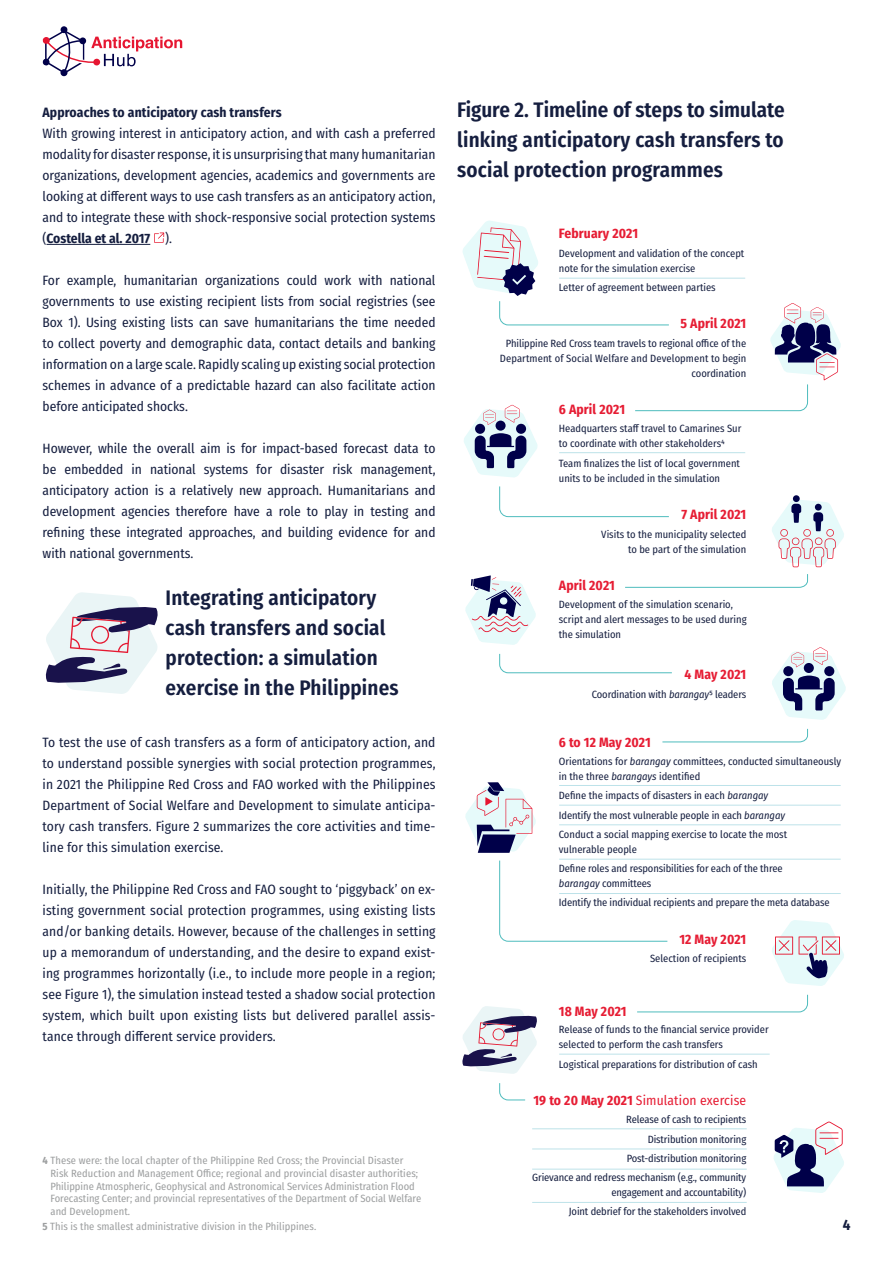
<style>
.page{position:relative;width:893px;height:1263px;background:#fff}
.page>*{position:absolute;margin:0;border:0;box-sizing:border-box;transform-origin:0 0}
.t1{font:600 21px/30px "Fira Sans Condensed";letter-spacing:.01em;color:#151e3f}
.t2{font:700 15px "Fira Sans Condensed";color:#151e3f}
.t3{font:13.5px/21px "Fira Sans Condensed";color:#151e3f;text-align:justify}
.t4{font:700 13.5px "Fira Sans Condensed";letter-spacing:.01em;color:#e61d34}
.t5{font:700 13.5px "Fira Sans Condensed";letter-spacing:.01em;color:#151e3f}
.t6{font:13.5px "Fira Sans Condensed";letter-spacing:.01em;color:#e61d34}
.t7{font:10.5px/15px "Fira Sans Condensed";color:#151e3f}
.t8{font:10.5px/12.6px "Fira Sans Condensed";letter-spacing:.005em;color:#9c9e9f}
.s1{font-weight:700}
.s2{font-style:italic}
</style>
<div class="page">
<hr style="left:46px;top:244px;width:104px;height:1px;background:#151e3f">
<svg style="left:154px;top:233px;width:10px;height:10px"></svg>
<svg style="left:499px;top:486px;width:170px;height:31px"></svg>
<svg style="left:499px;top:653px;width:173px;height:20px"></svg>
<svg style="left:499px;top:1083px;width:27px;height:18px"></svg>
<svg style="left:499px;top:860px;width:169px;height:82px"></svg>
<svg style="left:662px;top:728px;width:146px;height:15px"></svg>
<svg style="left:637px;top:994px;width:171px;height:19px"></svg>
<svg style="left:625px;top:574px;width:183px;height:14px"></svg>
<hr style="left:559px;top:785px;width:282px;height:1px;background:#bde2e9">
<hr style="left:559px;top:805px;width:282px;height:1px;background:#bde2e9">
<hr style="left:559px;top:824px;width:282px;height:1px;background:#bde2e9">
<hr style="left:559px;top:859px;width:282px;height:1px;background:#bde2e9">
<hr style="left:559px;top:893px;width:282px;height:1px;background:#bde2e9">
<hr style="left:559px;top:1054px;width:211px;height:1px;background:#bde2e9">
<hr style="left:532px;top:1128px;width:215px;height:1px;background:#bde2e9">
<hr style="left:532px;top:1148px;width:215px;height:1px;background:#bde2e9">
<hr style="left:532px;top:1169px;width:215px;height:1px;background:#bde2e9">
<hr style="left:532px;top:1202px;width:215px;height:1px;background:#bde2e9">
<svg style="left:46px;top:592px;width:112px;height:102px"></svg>
<svg style="left:465px;top:575px;width:71px;height:70px"></svg>
<svg style="left:462px;top:1006px;width:75px;height:68px"></svg>
<svg style="left:465px;top:782px;width:71px;height:71px"></svg>
<svg style="left:462px;top:221px;width:379px;height:257px"></svg>
<svg style="left:772px;top:647px;width:74px;height:73px"></svg>
<svg style="left:773px;top:1121px;width:71px;height:72px"></svg>
<div style="left:793px;top:495px;width:7px;height:7px;background:#000249;border-radius:50%"></div>
<svg style="left:772px;top:499px;width:72px;height:68px"></svg>
<svg style="left:772px;top:920px;width:72px;height:66px"></svg>
<svg style="left:42px;top:26px;width:140px;height:51px"></svg>
<p class="t5" style="left:43px;top:101px;width:241px">Approaches to anticipatory cash transfers</p>
<p class="t3" style="left:43px;top:122px;width:395px">With growing interest in anticipatory action, and with cash a preferred modality for disaster response, it is unsurprising that many humanitarian organizations, development agencies, academics and governments are looking at different ways to use cash transfers as an anticipatory action, and to integrate these with shock-responsive social protection systems (<span class="s1">Costella et al. 2017</span> ).</p>
<p class="t3" style="left:43px;top:269px;width:395px">For example, humanitarian organizations could work with national governments to use existing recipient lists from social registries (see Box 1). Using existing lists can save humanitarians the time needed to collect poverty and demographic data, contact details and banking information on a large scale. Rapidly scaling up existing social protection schemes in advance of a predictable hazard can also facilitate action before anticipated shocks.</p>
<p class="t3" style="left:43px;top:437px;width:395px">However, while the overall aim is for impact-based forecast data to be embedded in national systems for disaster risk management, anticipatory action is a relatively new approach. Humanitarians and development agencies therefore have a role to play in testing and refining these integrated approaches, and building evidence for and with national governments.</p>
<h1 class="t1" style="left:166px;top:581px;width:235px">Integrating anticipatory cash transfers and social protection: a simulation exercise in the Philippines</h1>
<p class="t3" style="left:43px;top:731px;width:395px">To test the use of cash transfers as a form of anticipatory action, and to understand possible synergies with social protection programmes, in 2021 the Philippine Red Cross and FAO worked with the Philippines Department of Social Welfare and Development to simulate anticipa&shy;tory cash transfers. Figure 2 summarizes the core activities and time&shy;line for this simulation exercise.</p>
<p class="t3" style="left:43px;top:878px;width:395px">Initially, the Philippine Red Cross and FAO sought to ‘piggyback’ on ex&shy;isting government social protection programmes, using existing lists and/or banking details. However, because of the challenges in setting up a memorandum of understanding, and the desire to expand exist&shy;ing programmes horizontally (i.e., to include more people in a region; see Figure 1), the simulation instead tested a shadow social protection system, which built upon existing lists but delivered parallel assis&shy;tance through different service providers.</p>
<p class="t8" style="left:50px;top:1154px;width:372px;text-indent:-8px"><span class="s1">4</span> These were: the local chapter of the Philippine Red Cross; the Provincial Disaster Risk Reduction and Management Office; regional and provincial disaster authorities; Philippine Atmospheric, Geophysical and Astronomical Services Administration Flood Forecasting Center; and provincial representatives of the Department of Social Welfare and Development.</p>
<p class="t8" style="left:43px;top:1219px;width:275px"><span class="s1">5</span> This is the smallest administrative division in the Philippines.</p>
<h1 class="t1" style="left:457px;top:93px;width:329px;text-align:justify">Figure 2. Timeline of steps to simulate linking anticipatory cash transfers to social protection programmes</h1>
<p class="t4" style="left:559px;top:222px;width:81px">February 2021</p>
<p class="t7" style="left:559px;top:245px;width:187px">Development and validation of the concept note for the simulation exercise</p>
<p class="t7" style="left:559px;top:280px;width:158px">Letter of agreement between parties</p>
<p class="t4" style="left:680px;top:312px;width:67px">5 April 2021</p>
<p class="t7" style="left:500px;top:335px;width:248px;text-align:right">Philippine Red Cross team travels to regional office of the<br>Department of Social Welfare and Development to begin coordination</p>
<p class="t4" style="left:559px;top:398px;width:68px">6 April 2021</p>
<p class="t7" style="left:559px;top:421px;width:184px">Headquarters staff travel to Camarines Sur to coordinate with other stakeholders4</p>
<p class="t7" style="left:559px;top:455px;width:183px">Team finalizes the list of local government units to be included in the simulation</p>
<p class="t4" style="left:681px;top:503px;width:66px">7 April 2021</p>
<p class="t7" style="left:601px;top:526px;width:146px;text-align:right">Visits to the municipality selected to be part of the simulation</p>
<p class="t4" style="left:559px;top:574px;width:58px">April 2021</p>
<p class="t7" style="left:559px;top:597px;width:189px">Development of the simulation scenario, script and alert messages to be used during the simulation</p>
<p class="t4" style="left:685px;top:663px;width:63px">4 May 2021</p>
<p class="t7" style="left:592px;top:686px;width:156px">Coordination with <span class="s2">barangay</span>5 leaders</p>
<p class="t4" style="left:559px;top:731px;width:93px">6 to 12 May 2021</p>
<p class="t7" style="left:559px;top:753px;width:284px">Orientations for <span class="s2">barangay</span> committees, conducted simultaneously in the three <span class="s2">barangays</span> identified</p>
<p class="t7" style="left:559px;top:786px;width:230px;line-height:19.2px">Define the impacts of disasters in each <span class="s2">barangay<br></span>Identify the most vulnerable people in each <span class="s2">barangay<br></span>Conduct a social mapping exercise to locate the most</p>
<p class="t7" style="left:559px;top:839px;width:225px;line-height:19.2px">vulnerable people<br>Define roles and responsibilities for each of the three</p>
<p class="t7" style="left:559px;top:873px;width:272px;line-height:19.2px"><span class="s2">barangay</span> committees<br>Identify the individual recipients and prepare the meta database</p>
<p class="t4" style="left:679px;top:928px;width:68px">12 May 2021</p>
<p class="t4" style="left:559px;top:999px;width:69px">18 May 2021</p>
<p class="t7" style="left:650px;top:951px;width:98px">Selection of recipients</p>
<p class="t7" style="left:559px;top:1022px;width:211px">Release of funds to the financial service provider selected to perform the cash transfers</p>
<p class="t7" style="left:559px;top:1056px;width:200px">Logistical preparations for distribution of cash</p>
<p class="t6" style="left:533px;top:1090px;width:214px"><span class="s1">19 to 20 May 2021</span> Simulation exercise</p>
<p class="t7" style="left:532px;top:1110px;width:216px;line-height:19.2px;text-align:right">Release of cash to recipients<br>Distribution monitoring<br>Post-distribution monitoring<br>Grievance and redress mechanism (e.g., community</p>
<p class="t7" style="left:569px;top:1182px;width:179px;line-height:19.2px;text-align:right">engagement and accountability)<br>Joint debrief for the stakeholders involved</p>
<p class="t2" style="left:843px;top:1212px;width:9px">4</p>
</div>
